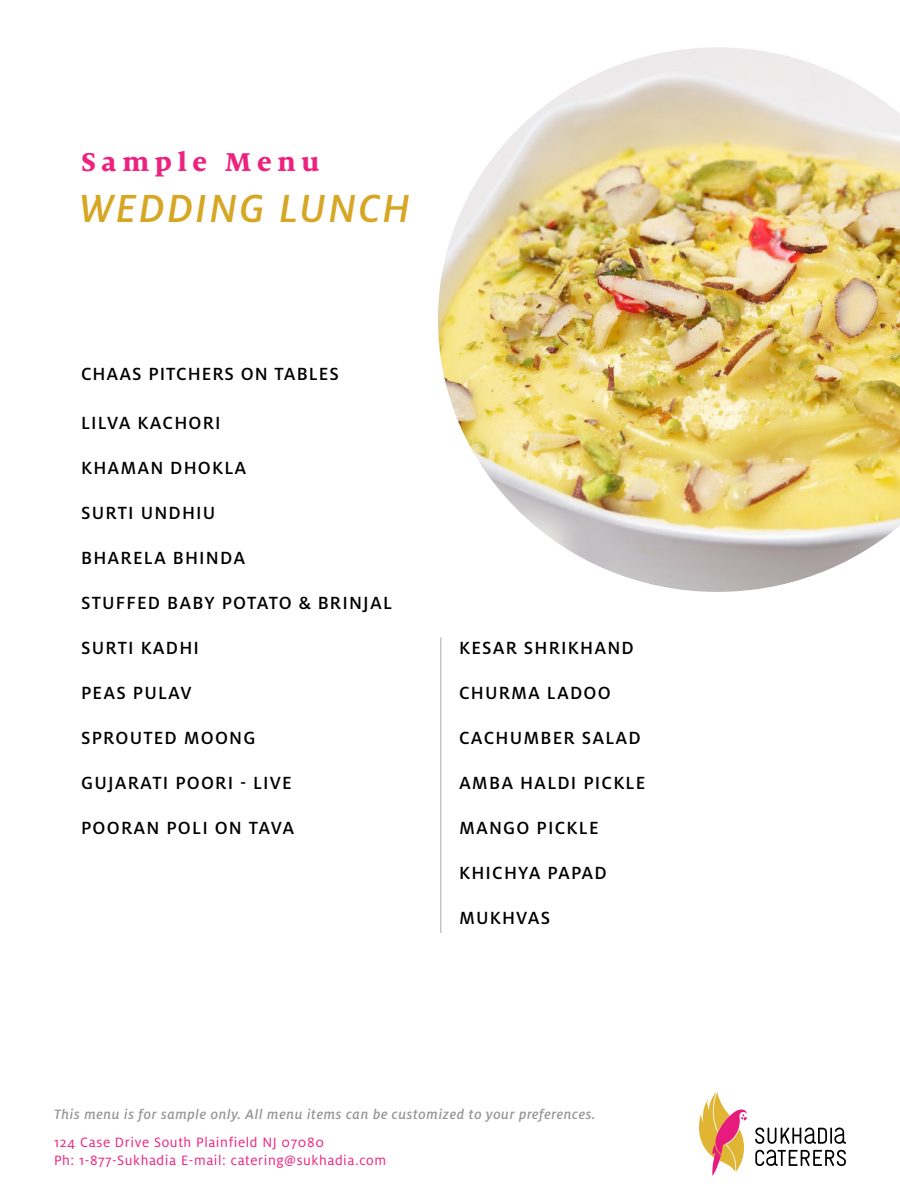
<style>
.page{position:relative;width:900px;height:1200px;background:#fff}
.page>*{position:absolute;margin:0;border:0;box-sizing:border-box;transform-origin:0 0}
.t1{font:italic 500 43.5px "Milo OT";letter-spacing:.05em;color:#d5a724}
.t2{font:800 28.5px "Milo Serif OT";letter-spacing:.2em;color:#ee217f}
.t3{font:500 19.5px "Milo OT";letter-spacing:.06em;color:#000}
.t4{font:15px/18px "Milo OT";letter-spacing:.04em;color:#ee217f}
.t5{font:italic 500 15px "Milo OT";letter-spacing:.04em;color:#979595}
</style>
<div class="page">
<svg style="left:699px;top:1092px;width:147px;height:84px"></svg>
<img style="left:438px;top:47px;width:462px;height:545px">
<hr style="left:441px;top:638px;width:1px;height:295px;background:#a8a9ad">
<p class="t2" style="left:81px;top:146px;width:240px">Sample Menu</p>
<p class="t1" style="left:80px;top:183px;width:333px">WEDDING LUNCH</p>
<p class="t3" style="left:81px;top:362px;width:259px">CHAAS PITCHERS ON TABLES</p>
<p class="t3" style="left:81px;top:411px;width:141px">LILVA KACHORI</p>
<p class="t3" style="left:81px;top:456px;width:167px">KHAMAN DHOKLA</p>
<p class="t3" style="left:81px;top:501px;width:136px">SURTI UNDHIU</p>
<p class="t3" style="left:81px;top:546px;width:166px">BHARELA BHINDA</p>
<p class="t3" style="left:81px;top:591px;width:312px">STUFFED BABY POTATO &amp; BRINJAL</p>
<p class="t3" style="left:81px;top:636px;width:120px">SURTI KADHI</p>
<p class="t3" style="left:81px;top:681px;width:112px">PEAS PULAV</p>
<p class="t3" style="left:81px;top:726px;width:176px">SPROUTED MOONG</p>
<p class="t3" style="left:81px;top:771px;width:212px">GUJARATI POORI - LIVE</p>
<p class="t3" style="left:81px;top:816px;width:215px">POORAN POLI ON TAVA</p>
<p class="t3" style="left:459px;top:636px;width:176px">KESAR SHRIKHAND</p>
<p class="t3" style="left:459px;top:681px;width:153px">CHURMA LADOO</p>
<p class="t3" style="left:459px;top:726px;width:183px">CACHUMBER SALAD</p>
<p class="t3" style="left:459px;top:771px;width:188px">AMBA HALDI PICKLE</p>
<p class="t3" style="left:459px;top:816px;width:141px">MANGO PICKLE</p>
<p class="t3" style="left:459px;top:861px;width:149px">KHICHYA PAPAD</p>
<p class="t3" style="left:459px;top:906px;width:93px">MUKHVAS</p>
<p class="t5" style="left:54px;top:1105px;width:543px">This menu is for sample only. All menu items can be customized to your preferences.</p>
<p class="t4" style="left:54px;top:1134px;width:334px">124 Case Drive South Plainfield NJ 07080<br>Ph: 1-877-Sukhadia E-mail: catering@sukhadia.com</p>
</div>
